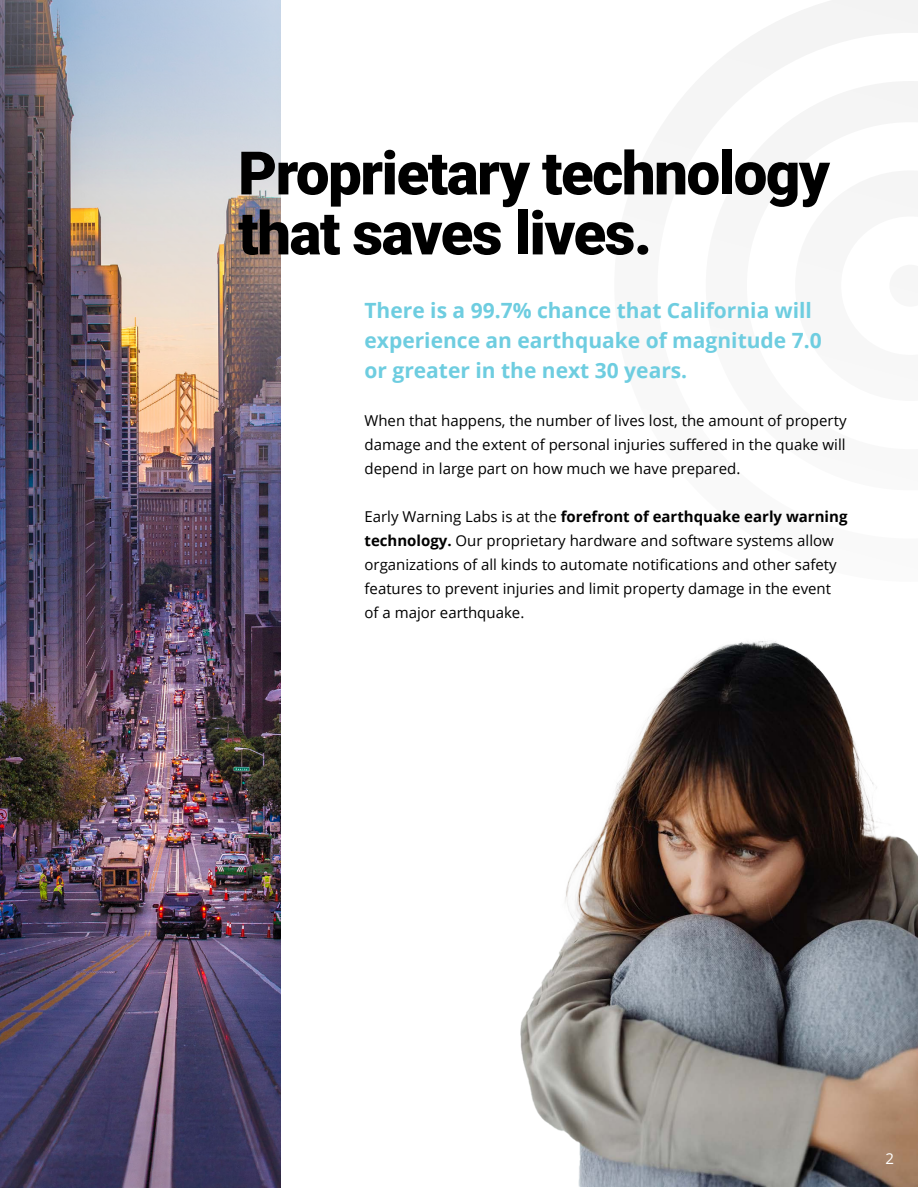
<style>
.page{position:relative;width:918px;height:1188px;background:#fff}
.page>*{position:absolute;margin:0;border:0;box-sizing:border-box;transform-origin:0 0}
.t1{font:900 60px/60px "Roboto";letter-spacing:-.025em;color:#000}
.t2{font:700 21px/30px "Open Sans";color:#6ecde0}
.t3{font:15px/24px "Open Sans";color:#000;text-align:justify}
.t4{font:15px "Open Sans";color:#fff}
.s1{font-weight:700}
</style>
<div class="page">
<svg style="left:724px;top:0;width:194px;height:109px;fill:#f5f5f5"></svg>
<img style="left:520px;top:641px;width:398px;height:546px">
<img style="left:0;top:0;width:281px;height:1188px">
<h1 class="t1" style="left:238px;top:141px;width:593px">Proprietary technology that saves lives.</h1>
<h2 class="t2" style="left:364px;top:295px;width:459px">There is a 99.7% chance that California will experience an earthquake of magnitude 7.0 or greater in the next 30 years.</h2>
<p class="t3" style="left:364px;top:409px;width:484px">When that happens, the number of lives lost, the amount of property damage and the extent of personal injuries suffered in the quake will depend in large part on how much we have prepared.</p>
<p class="t3" style="left:364px;top:505px;width:484px;text-align:left">Early Warning Labs is at the <span class="s1">forefront of earthquake early warning technology.</span> Our proprietary hardware and software systems allow organizations of all kinds to automate notifications and other safety features to prevent injuries and limit property damage in the event of a major earthquake.</p>
<p class="t4" style="left:885px;top:1148px;width:10px">2</p>
</div>
